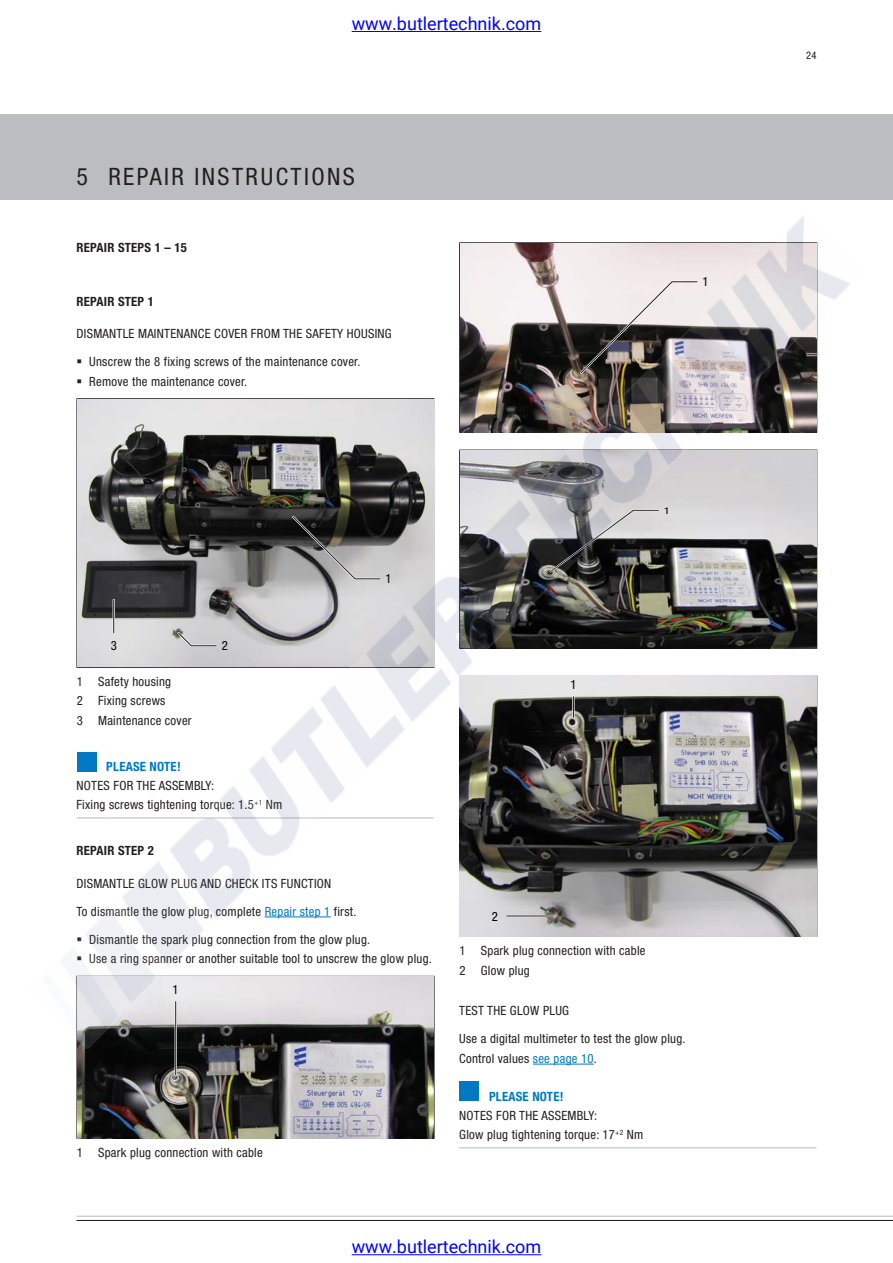
<style>
.page{position:relative;width:893px;height:1263px;background:#fff}
.page>*{position:absolute;margin:0;border:0;box-sizing:border-box;transform-origin:0 0}
.t1{font:condensed 24px "Helvetica Neue";letter-spacing:.1em;color:#231f20}
.t2{font:18px "Roboto";color:#00f}
.t3{font:condensed 12.75px/19.5px "Helvetica Neue";letter-spacing:.02em;color:#231f20}
.t4{font:700 condensed 12.75px "Helvetica Neue";letter-spacing:.02em;color:#231f20}
.t5{font:700 condensed 12.75px "Helvetica Neue";letter-spacing:.02em;color:#0079c2}
.t6{font:condensed 12.75px "Helvetica Neue";color:#000}
.t7{font:condensed 10.5px "Helvetica Neue";color:#231f20}
.t8{font:condensed 9.45px "Helvetica Neue";color:#000;scale:1.35 1}
.s1{color:#0079c2}
</style>
<div class="page">
<div style="left:0;top:115px;width:893px;height:85px;background:#bcbdc0"></div>
<hr style="left:77px;top:1216px;width:816px;height:1px;background:#bcbdc0">
<hr style="left:77px;top:1220px;width:816px;height:1px;background:#231f20">
<hr style="left:533px;top:1064px;width:61px;height:1px;background:#0079c2">
<hr style="left:459px;top:1147px;width:30px;height:1px;background:#bcbdc0">
<hr style="left:489px;top:1147px;width:327px;height:1px;background:#bcbdc0">
<div style="left:459px;top:1081px;width:20px;height:20px;background:#0079c2"></div>
<hr style="left:434px;top:977px;width:1px;height:161px;background:#231f20">
<hr style="left:77px;top:1138px;width:357px;height:1px;background:#231f20">
<img style="left:77px;top:1048px;width:357px;height:90px">
<hr style="left:175px;top:1001px;width:2px;height:74px;background:#fff">
<hr style="left:175px;top:1001px;width:1px;height:74px;background:#181715">
<img style="left:65px;top:216px;width:785px;height:832px">
<hr style="left:352px;top:31px;width:189px;height:1px;background:#00f">
<hr style="left:352px;top:1254px;width:189px;height:1px;background:#00f">
<svg style="left:78px;top:359px;width:3px;height:4px"></svg>
<svg style="left:78px;top:379px;width:3px;height:4px"></svg>
<svg style="left:78px;top:937px;width:3px;height:4px"></svg>
<svg style="left:78px;top:956px;width:3px;height:4px"></svg>
<h2 class="t2" style="left:352px;top:11px;width:191px">www.butlertechnik.com</h2>
<h1 class="t1" style="left:77px;top:162px;width:280px">5 Repair instructions</h1>
<p class="t4" style="left:77px;top:240px;width:112px">REPAIR STEPS 1 – 15</p>
<p class="t4" style="left:77px;top:294px;width:79px">REPAIR STEP 1</p>
<p class="t3" style="left:77px;top:324px;width:183px">Dismantle maintenance cover from</p>
<p class="t3" style="left:89px;top:319px;width:304px;line-height:28px;text-indent:194px">the safety housing<br>Unscrew the 8 fixing screws of the maintenance cover.</p>
<p class="t3" style="left:89px;top:371px;width:159px">Remove the maintenance cover.</p>
<p class="t6" style="left:703px;top:274px;width:8px">1</p>
<p class="t6" style="left:386px;top:571px;width:8px">1</p>
<p class="t6" style="left:111px;top:638px;width:8px">3</p>
<p class="t3" style="left:77px;top:671px;width:116px">1 Safety housing<br>2 Fixing screws<br>3 Maintenance cover</p>
<p class="t5" style="left:106px;top:759px;width:76px">PLEASE NOTE!</p>
<p class="t3" style="left:77px;top:776px;width:45px">Notes for</p>
<p class="t6" style="left:222px;top:638px;width:8px">2</p>
<p class="t3" style="left:77px;top:776px;width:207px;text-indent:60px">the assembly :<br>Fixing screws tightening torque: 1.5<sup>+1</sup> Nm</p>
<p class="t4" style="left:77px;top:843px;width:79px">REPAIR STEP 2</p>
<p class="t3" style="left:77px;top:873px;width:77px">Dismantle glow</p>
<p class="t3" style="left:171px;top:873px;width:162px">plug and check its function</p>
<p class="t3" style="left:77px;top:901px;width:281px">To dismantle the glow plug, complete <span class="s1">Repair step 1</span> first.</p>
<p class="t3" style="left:89px;top:929px;width:283px">Dismantle the spark plug connection from the glow plug.</p>
<p class="t3" style="left:89px;top:949px;width:344px">Use a ring spanner or another suitable tool to unscrew the glow plug.</p>
<p class="t6" style="left:173px;top:982px;width:8px">1</p>
<p class="t3" style="left:77px;top:1142px;width:187px">1 Spark plug connection with cable</p>
<p class="t6" style="left:570px;top:677px;width:8px">1</p>
<p class="t8" style="left:664px;top:505px;width:6px">1</p>
<p class="t6" style="left:492px;top:909px;width:8px">2</p>
<p class="t3" style="left:460px;top:941px;width:187px">1 Spark plug connection with cable<br>2 Glow plug</p>
<p class="t3" style="left:459px;top:1001px;width:66px">Test the glow</p>
<p class="t3" style="left:459px;top:997px;width:228px;line-height:28px;text-indent:84px">plug<br>Use a digital multimeter to test the glow plug.</p>
<p class="t3" style="left:459px;top:1048px;width:139px">Control values <span class="s1">see page 10</span>.</p>
<p class="t5" style="left:489px;top:1089px;width:76px">PLEASE NOTE!</p>
<p class="t3" style="left:459px;top:1105px;width:45px">Notes for</p>
<p class="t3" style="left:459px;top:1105px;width:186px;text-indent:60px">the assembly :<br>Glow plug tightening torque: 17<sup>+2</sup> Nm</p>
<h2 class="t2" style="left:352px;top:1234px;width:191px">www.butlertechnik.com</h2>
<p class="t7" style="left:806px;top:50px;width:12px">24</p>
</div>
